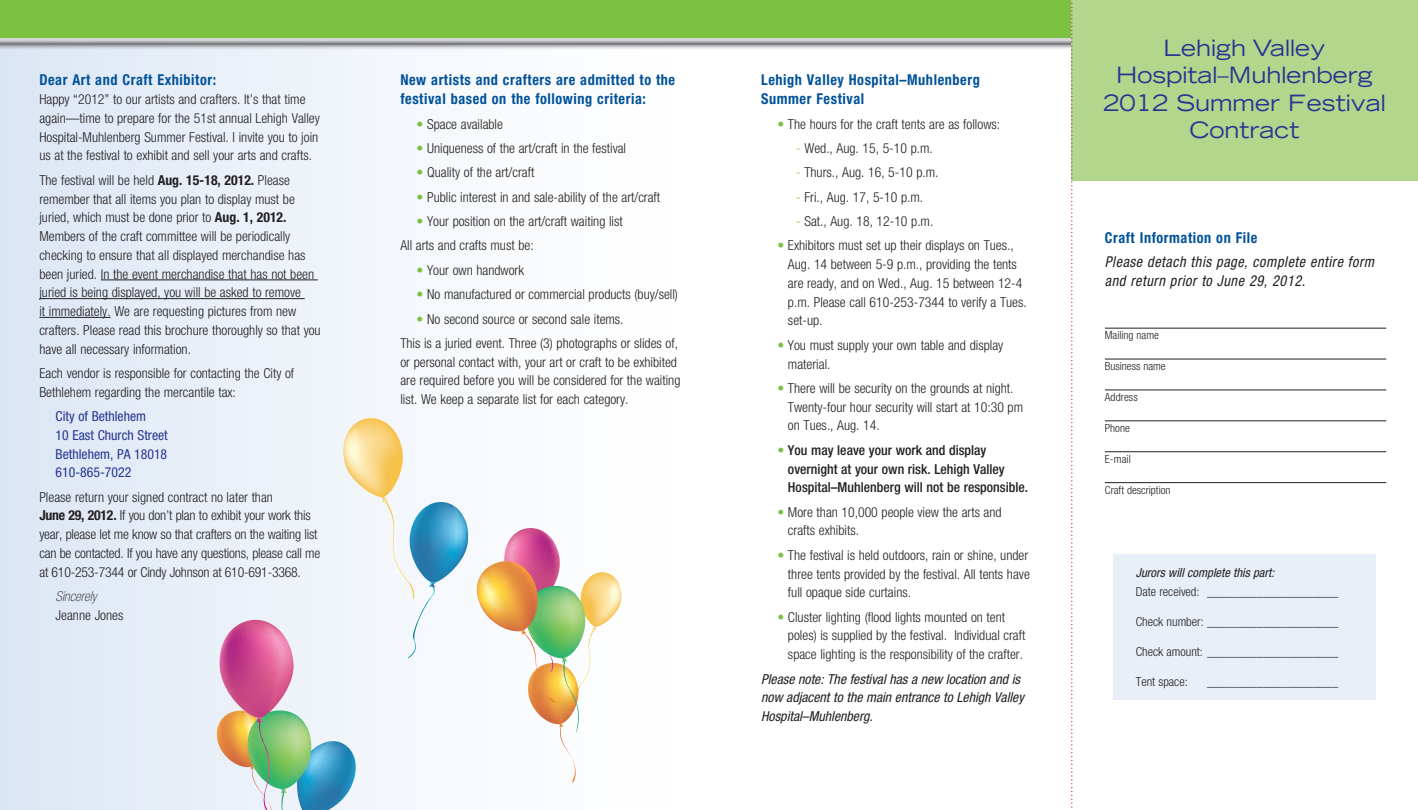
<style>
.page{position:relative;width:1418px;height:810px;background:#fff}
.page>*{position:absolute;margin:0;border:0;box-sizing:border-box;transform-origin:0 0}
.t1{font:expanded 22.5px/27.4px "Trade Gothic LH";color:#263692;text-align:center}
.t2{font:700 condensed 15px/18.8px "Helvetica Neue";letter-spacing:.04em;color:#01529a;scale:.95 1}
.t3{font:italic condensed 15px/18.8px "Helvetica Neue";letter-spacing:.04em;color:#231f20;scale:.95 1}
.t4{font:300 condensed 13.75px/18.8px "Helvetica Neue";color:#231f20}
.t5{font:500 condensed 13.75px/18.8px "Helvetica Neue";color:#231f20}
.t6{font:italic condensed 13.75px/18.8px "Helvetica Neue";color:#231f20}
.t7{font:condensed 13.75px/18.8px "Helvetica Neue";color:#263692}
.t8{font:italic 100 condensed 13.75px "Helvetica Neue";color:#231f20}
.t9{font:300 condensed 12.5px "Helvetica Neue";color:#231f20}
.t10{font:italic condensed 12.5px "Helvetica Neue";color:#231f20}
.t11{font:300 condensed 11.25px "Helvetica Neue";color:#231f20}
.s1{font-weight:700}
.s2{color:#7bc142}
.s3{font-weight:300;color:#7bc142}
</style>
<div class="page">
<div style="left:0;top:0;width:721px;height:810px;background:linear-gradient(to right,#dee7f5,#fff)"></div>
<div style="left:0;top:0;width:1071px;height:39px;background:#7bc142"></div>
<div style="left:0;top:37px;width:1077px;height:13px;background:#231f20;opacity:.52"></div>
<svg style="left:0;top:39px;width:1071px;height:5px;background:#b0b1b4"></svg>
<hr style="left:101px;top:280px;width:217px;height:1px;background:#231f20">
<hr style="left:39px;top:298px;width:266px;height:1px;background:#231f20">
<hr style="left:39px;top:317px;width:72px;height:1px;background:#231f20">
<div style="left:1113px;top:554px;width:262px;height:145px;background:#e9eff8"></div>
<hr style="left:1104px;top:328px;width:282px;height:1px;background:#231f20">
<hr style="left:1104px;top:359px;width:282px;height:1px;background:#231f20">
<hr style="left:1104px;top:390px;width:282px;height:1px;background:#231f20">
<hr style="left:1104px;top:421px;width:282px;height:1px;background:#231f20">
<hr style="left:1104px;top:451px;width:282px;height:1px;background:#231f20">
<hr style="left:1104px;top:482px;width:282px;height:1px;background:#231f20">
<div style="left:1071px;top:0;width:347px;height:180px;background:#b2d78c"></div>
<svg style="left:476px;top:528px;width:145px;height:255px"></svg>
<svg style="left:628px;top:780px;width:1px;height:13px"></svg>
<svg style="left:217px;top:418px;width:251px;height:392px"></svg>
<svg style="left:1071px;top:2px;width:1px;height:806px"></svg>
<p class="t2" style="left:39px;top:70px;width:188px">Dear Art and Craft Exhibitor:</p>
<p class="t4" style="left:39px;top:90px;width:282px">Happy “2012” to our artists and crafters. It’s that time again—time to prepare for the 51st annual Lehigh Valley Hospital-Muhlenberg Summer Festival. I invite you to join us at the festival to exhibit and sell your arts and crafts.</p>
<p class="t4" style="left:39px;top:170px;width:283px">The festival will be held <span class="s1">Aug. 15-18, 2012.</span> Please remember that all items you plan to display must be juried, which must be done prior to <span class="s1">Aug. 1, 2012.<br></span>Members of the craft committee will be periodically checking to ensure that all displayed merchandise has been juried. In the event merchandise that has not been juried is being displayed, you will be asked to remove<br>it immediately. We are requesting pictures from new crafters. Please read this brochure thoroughly so that you have all necessary information.</p>
<p class="t4" style="left:39px;top:364px;width:256px">Each vendor is responsible for contacting the City of<br>Bethlehem regarding the mercantile tax:</p>
<p class="t7" style="left:56px;top:407px;width:114px">City of Bethlehem<br>10 East Church Street<br>Bethlehem, PA 18018<br>610-865-7022</p>
<p class="t4" style="left:39px;top:487px;width:282px">Please return your signed contract no later than<br><span class="s1">June 29, 2012.</span> If you don’t plan to exhibit your work this year, please let me know so that crafters on the waiting list can be contacted. If you have any questions, please call me at 610-253-7344 or Cindy Johnson at 610-691-3368.</p>
<p class="t8" style="left:56px;top:589px;width:42px">Sincerely</p>
<p class="t4" style="left:56px;top:606px;width:69px">Jeanne Jones</p>
<p class="t2" style="left:400px;top:70px;width:291px">New artists and crafters are admitted to the festival based on the following criteria:</p>
<p class="t4" style="left:417px;top:114px;width:88px"><span class="s2">•</span> Space available</p>
<p class="t4" style="left:417px;top:139px;width:211px"><span class="s2">•</span> Uniqueness of the art/craft in the festival</p>
<p class="t4" style="left:417px;top:163px;width:119px"><span class="s2">•</span> Quality of the art/craft</p>
<p class="t4" style="left:417px;top:187px;width:245px"><span class="s2">•</span> Public interest in and sale-ability of the art/craft</p>
<p class="t4" style="left:400px;top:209px;width:224px;line-height:24.4px;text-indent:16px"><span class="s2">•</span> Your position on the art/craft waiting list<br>All arts and crafts must be:</p>
<p class="t4" style="left:417px;top:260px;width:109px"><span class="s2">•</span> Your own handwork</p>
<p class="t4" style="left:417px;top:285px;width:263px"><span class="s2">•</span> No manufactured or commercial products (buy/sell)</p>
<p class="t4" style="left:400px;top:306px;width:279px;line-height:24.4px;text-indent:16px"><span class="s2">•</span> No second source or second sale items.<br>This is a juried event. Three (3) photographs or slides of,</p>
<p class="t4" style="left:400px;top:352px;width:282px">or personal contact with, your art or craft to be exhibited are required before you will be considered for the waiting list. We keep a separate list for each category.</p>
<p class="t2" style="left:761px;top:70px;width:232px">Lehigh Valley Hospital–Muhlenberg<br>Summer Festival</p>
<p class="t4" style="left:777px;top:114px;width:224px"><span class="s2">•</span> The hours for the craft tents are as follows:</p>
<p class="t4" style="left:796px;top:139px;width:138px"><span class="s2">-</span> Wed., Aug. 15, 5-10 p.m.</p>
<p class="t4" style="left:796px;top:163px;width:144px"><span class="s2">-</span> Thurs., Aug. 16, 5-10 p.m.</p>
<p class="t4" style="left:796px;top:187px;width:128px"><span class="s2">-</span> Fri., Aug. 17, 5-10 p.m.</p>
<p class="t4" style="left:796px;top:212px;width:139px"><span class="s2">-</span> Sat., Aug. 18, 12-10 p.m.</p>
<p class="t4" style="left:788px;top:236px;width:240px;text-indent:-11px"><span class="s2">•</span> Exhibitors must set up their displays on Tues., Aug. 14 between 5-9 p.m., providing the tents are ready, and on Wed., Aug. 15 between 12-4 p.m. Please call 610-253-7344 to verify a Tues. set-up.</p>
<p class="t4" style="left:788px;top:335px;width:217px;text-indent:-11px"><span class="s2">•</span> You must supply your own table and display material.</p>
<p class="t4" style="left:788px;top:379px;width:237px;text-indent:-11px"><span class="s2">•</span> There will be security on the grounds at night.<br>Twenty-four hour security will start at 10:30 pm on Tues., Aug. 14.</p>
<p class="t5" style="left:788px;top:440px;width:242px;text-indent:-11px"><span class="s3">•</span> You may leave your work and display overnight at your own risk. Lehigh Valley<br>Hospital–Muhlenberg will not be responsible.</p>
<p class="t4" style="left:788px;top:502px;width:215px;text-indent:-11px"><span class="s2">•</span> More than 10,000 people view the arts and crafts exhibits.</p>
<p class="t4" style="left:788px;top:546px;width:243px;text-align:justify;text-indent:-11px"><span class="s2">•</span> The festival is held outdoors, rain or shine, under three tents provided by the festival. All tents have full opaque side curtains.</p>
<p class="t4" style="left:788px;top:607px;width:239px;text-indent:-11px"><span class="s2">•</span> Cluster lighting (flood lights mounted on tent poles) is supplied by the festival. Individual craft space lighting is the responsibility of the crafter.</p>
<p class="t6" style="left:761px;top:669px;width:264px">Please note: The festival has a new location and is now adjacent to the main entrance to Lehigh Valley<br>Hospital–Muhlenberg.</p>
<h1 class="t1" style="left:1103px;top:34px;width:284px">Lehigh Valley<br>Hospital–Muhlenberg<br>2012 Summer Festival<br>Contract</h1>
<p class="t2" style="left:1104px;top:228px;width:162px">Craft Information on File</p>
<p class="t3" style="left:1104px;top:253px;width:285px">Please detach this page, complete entire form and return prior to June 29, 2012.</p>
<p class="t11" style="left:1104px;top:329px;width:55px">Mailing name</p>
<p class="t11" style="left:1104px;top:360px;width:62px">Business name</p>
<p class="t11" style="left:1104px;top:391px;width:34px">Address</p>
<p class="t11" style="left:1104px;top:422px;width:26px">Phone</p>
<p class="t11" style="left:1104px;top:452px;width:27px">E-mail</p>
<p class="t11" style="left:1104px;top:483px;width:67px">Craft description</p>
<p class="t10" style="left:1135px;top:566px;width:140px">Jurors will complete this part:</p>
<p class="t9" style="left:1135px;top:584px;width:204px">Date received: _____________________</p>
<p class="t9" style="left:1135px;top:614px;width:204px">Check number: _____________________</p>
<p class="t9" style="left:1135px;top:644px;width:204px">Check amount: _____________________</p>
<p class="t9" style="left:1135px;top:674px;width:53px">Tent space:</p>
<p class="t9" style="left:1207px;top:674px;width:133px">_____________________</p>
</div>
